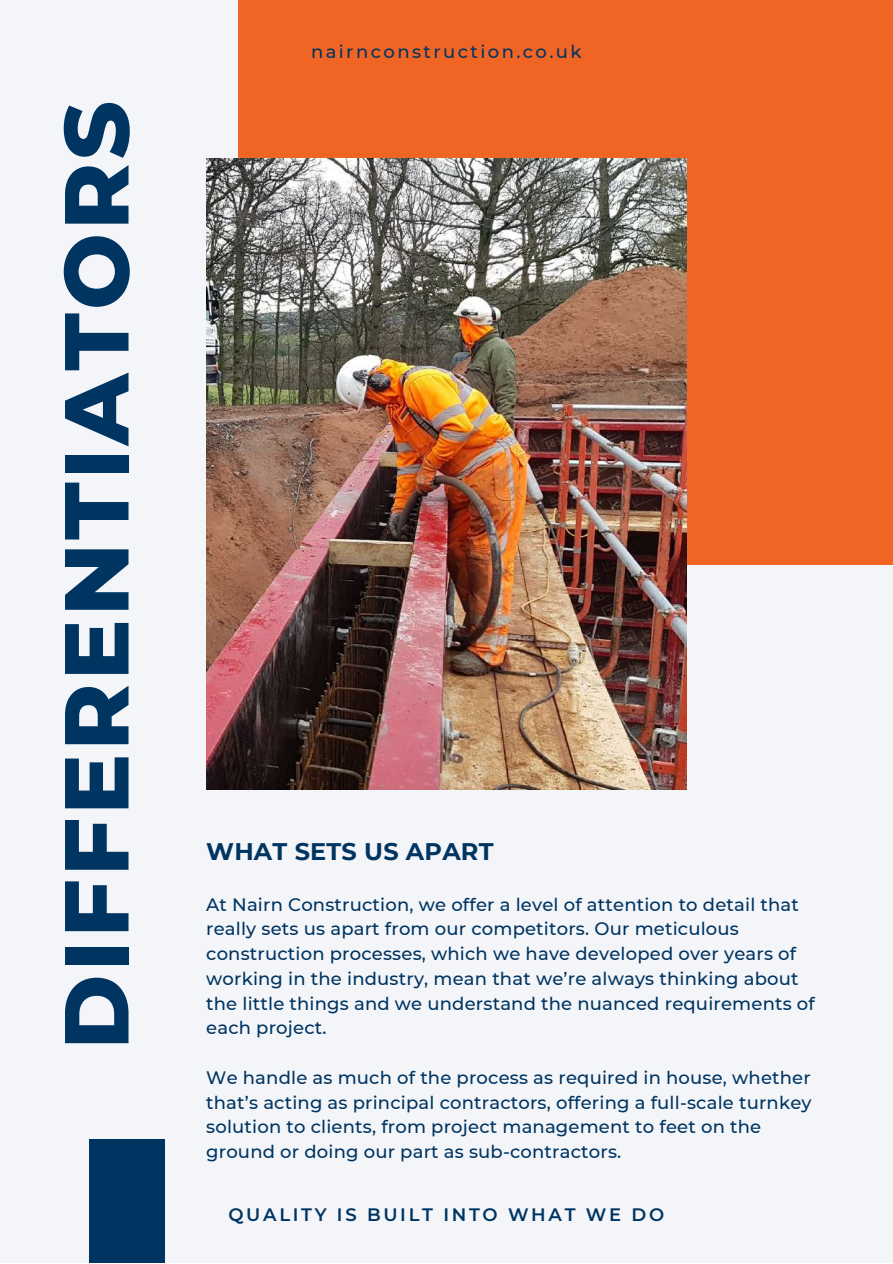
<style>
.page{position:relative;width:893px;height:1264px;background:#fff}
.page>*{position:absolute;margin:0;border:0;box-sizing:border-box;transform-origin:0 0}
.t1{font:800 90.6px "Montserrat";letter-spacing:.035em;color:#003461}
.t2{font:700 24px "Montserrat";letter-spacing:.01em;color:#003461}
.t3{font:500 18px/24.8px "Montserrat";letter-spacing:.01em;color:#003461}
.t4{font:600 18px "Montserrat";letter-spacing:.15em;color:#003461}
.t5{font:500 18px "Montserrat";letter-spacing:.135em;color:#003461}
</style>
<div class="page">
<div style="left:0;top:0;width:892px;height:1262px;background:#f3f5f9"></div>
<div style="left:238px;top:0;width:654px;height:565px;background:#f16524"></div>
<img style="left:206px;top:158px;width:480px;height:631px">
<div style="left:89px;top:1139px;width:75px;height:123px;background:#003461"></div>
<h1 class="t1" style="left:41px;top:1049px;width:950px;rotate:-90deg">DIFFERENTIATORS</h1>
<p class="t5" style="left:311px;top:41px;width:272px">nairnconstruction.co.uk</p>
<h2 class="t2" style="left:206px;top:836px;width:289px">WHAT SETS US APART</h2>
<p class="t3" style="left:206px;top:891px;width:610px">At Nairn Construction, we offer a level of attention to detail that really sets us apart from our competitors. Our meticulous construction processes, which we have developed over years of working in the industry, mean that we’re always thinking about the little things and we understand the nuanced requirements of each project.</p>
<p class="t3" style="left:206px;top:1065px;width:606px">We handle as much of the process as required in house, whether that’s acting as principal contractors, offering a full-scale turnkey solution to clients, from project management to feet on the ground or doing our part as sub-contractors.</p>
<p class="t4" style="left:228px;top:1203px;width:437px">QUALITY IS BUILT INTO WHAT WE DO</p>
</div>
